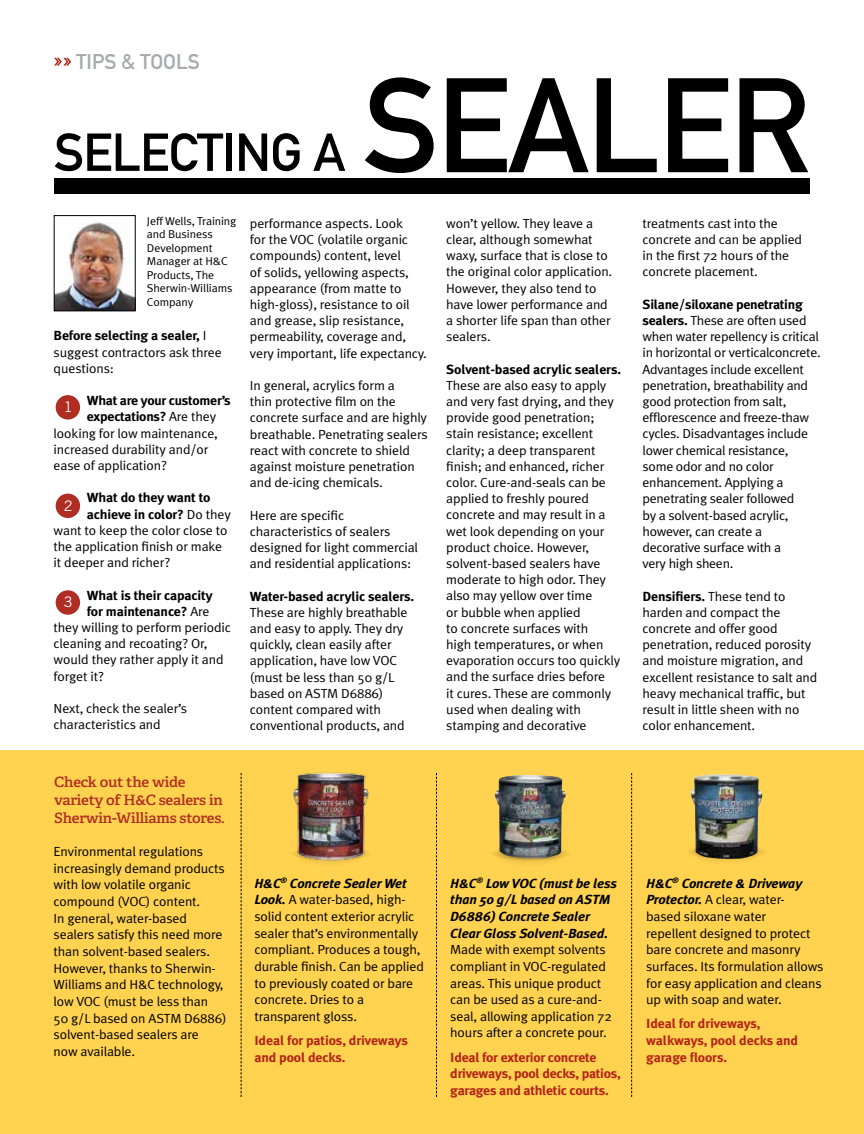
<style>
.page{position:relative;width:864px;height:1134px;background:#fff}
.page>*{position:absolute;margin:0;border:0;box-sizing:border-box;transform-origin:0 0}
.t1{font:132px "DIN Mittelschrift Std";color:#000}
.t2{font:52.5px "DIN Mittelschrift Std";color:#000}
.t3{font:21px "DIN Mittelschrift Std";color:#a7a9ac}
.t4{font:14.55px "Trade Gothic LT Std";color:#fff}
.t5{font:600 14.25px/18px "Adelle";letter-spacing:-.015em;color:#b02d23;scale:1.05 1}
.t6{font:13.2px/16.2px "Meta Plus Normal";letter-spacing:-.01em;color:#000;scale:1.05 1}
.t7{font:700 13.2px/16.2px "Meta Plus";letter-spacing:-.01em;color:#000;scale:1.05 1}
.t8{font:700 13.2px/16.6px "Meta Plus";letter-spacing:-.01em;color:#b32317;scale:1.05 1}
.t9{font:italic 700 13.2px/16.6px "Meta Plus";letter-spacing:-.01em;color:#000;scale:1.05 1}
.t10{font:11.4px/13.5px "Meta Plus Normal";letter-spacing:-.01em;color:#000;scale:1.05 1}
.s1{font-family:"Meta Plus Normal";font-weight:400}
.s2{font-family:"Meta Plus";font-weight:700;font-style:italic}
.s3{font-family:"Meta Plus";font-weight:700}
</style>
<div class="page">
<div style="left:0;top:751px;width:864px;height:383px;background:#ffd24f"></div>
<svg style="left:54px;top:58px;width:17px;height:8px"></svg>
<svg style="left:241px;top:773px;width:1px;height:324px"></svg>
<svg style="left:436px;top:773px;width:1px;height:324px"></svg>
<svg style="left:631px;top:773px;width:1px;height:324px"></svg>
<div style="left:54px;top:178px;width:756px;height:15px;background:#000"></div>
<div style="left:56px;top:395px;width:24px;height:25px;background:#b02d23;border-radius:50%"></div>
<div style="left:56px;top:494px;width:24px;height:24px;background:#b02d23;border-radius:50%"></div>
<div style="left:56px;top:590px;width:24px;height:25px;background:#b02d23;border-radius:50%"></div>
<img style="left:56px;top:222px;width:77px;height:87px">
<div style="left:54px;top:215px;width:81px;height:96px;border:1px solid #000"></div>
<div style="left:290px;top:847px;width:82px;height:13px;background:#facd4d;border-radius:50%"></div>
<div style="left:490px;top:847px;width:82px;height:13px;background:#f8cc4c;border-radius:50%"></div>
<div style="left:493px;top:839px;width:74px;height:28px;background:#fbce4d"></div>
<div style="left:686px;top:845px;width:82px;height:14px;background:#f8cc4c;border-radius:50%"></div>
<div style="left:688px;top:838px;width:74px;height:28px;background:#fed14e"></div>
<img style="left:495px;top:775px;width:71px;height:85px">
<img style="left:691px;top:774px;width:71px;height:86px">
<img style="left:292px;top:772px;width:77px;height:91px">
<h3 class="t3" style="left:76px;top:49px;width:125px">TIPS &amp; TOOLS</h3>
<h2 class="t2" style="left:54px;top:122px;width:293px">SELECTING A</h2>
<h1 class="t1" style="left:363px;top:48px;width:367px">SEALER</h1>
<p class="t10" style="left:147px;top:214px;width:87px">Jeff Wells, Training and Business<br>Development<br>Manager at H&amp;C<br>Products, The<br>Sherwin-Williams<br>Company</p>
<p class="t7" style="left:54px;top:328px;width:147px">Before selecting a sealer, <span class="s1">I</span></p>
<p class="t6" style="left:54px;top:344px;width:162px">suggest contractors ask three questions:</p>
<p class="t7" style="left:87px;top:392px;width:138px">What are your customer’s expectations? <span class="s1">Are they</span></p>
<p class="t6" style="left:54px;top:425px;width:158px">looking for low maintenance, increased durability and/or ease of application?</p>
<p class="t7" style="left:87px;top:490px;width:139px">What do they want to achieve in color? <span class="s1">Do they</span></p>
<p class="t6" style="left:54px;top:522px;width:167px">want to keep the color close to the application finish or make it deeper and richer?</p>
<p class="t7" style="left:87px;top:587px;width:121px">What is their capacity for maintenance? <span class="s1">Are</span></p>
<p class="t6" style="left:54px;top:619px;width:170px">they willing to perform periodic cleaning and recoating? Or, would they rather apply it and forget it?</p>
<p class="t6" style="left:54px;top:700px;width:129px">Next, check the sealer’s characteristics and</p>
<p class="t4" style="left:64px;top:398px;width:10px">1</p>
<p class="t4" style="left:64px;top:497px;width:10px">2</p>
<p class="t4" style="left:64px;top:593px;width:10px">3</p>
<p class="t6" style="left:250px;top:215px;width:170px">performance aspects. Look<br>for the VOC (volatile organic compounds) content, level<br>of solids, yellowing aspects, appearance (from matte to high-gloss), resistance to oil and grease, slip resistance, permeability, coverage and, very important, life expectancy.</p>
<p class="t6" style="left:250px;top:377px;width:171px">In general, acrylics form a<br>thin protective film on the concrete surface and are highly breathable. Penetrating sealers react with concrete to shield against moisture penetration and de-icing chemicals.</p>
<p class="t6" style="left:250px;top:507px;width:162px">Here are specific characteristics of sealers designed for light commercial and residential applications:</p>
<p class="t7" style="left:250px;top:588px;width:158px">Water-based acrylic sealers.</p>
<p class="t6" style="left:250px;top:604px;width:152px">These are highly breathable and easy to apply. They dry quickly, clean easily after application, have low VOC (must be less than 50 g/L based on ASTM D6886) content compared with conventional products, and</p>
<p class="t5" style="left:54px;top:773px;width:164px">Check out the wide variety of H&amp;C sealers in<br>Sherwin-Williams stores.</p>
<p class="t6" style="left:54px;top:843px;width:166px;line-height:16.6px">Environmental regulations increasingly demand products with low volatile organic compound (VOC) content.<br>In general, water-based sealers satisfy this need more than solvent-based sealers.<br>However, thanks to Sherwin-<br>Williams and H&amp;C technology, low VOC (must be less than<br>50 g/L based on ASTM D6886) solvent-based sealers are<br>now available.</p>
<p class="t9" style="left:254px;top:875px;width:147px">H&amp;C<sup>®</sup> Concrete Sealer Wet</p>
<p class="t6" style="left:254px;top:891px;width:163px;line-height:16.6px"><span class="s2">Look.</span> A water-based, high&shy;solid content exterior acrylic sealer that’s environmentally compliant. Produces a tough, durable finish. Can be applied to previously coated or bare concrete. Dries to a transparent gloss.</p>
<p class="t8" style="left:254px;top:1032px;width:148px">Ideal for patios, driveways and pool decks.</p>
<p class="t6" style="left:446px;top:215px;width:160px">won’t yellow. They leave a clear, although somewhat waxy, surface that is close to the original color application.<br>However, they also tend to have lower performance and a shorter life span than other sealers.</p>
<p class="t7" style="left:446px;top:361px;width:168px">Solvent-based acrylic sealers.</p>
<p class="t6" style="left:446px;top:377px;width:167px">These are also easy to apply and very fast drying, and they provide good penetration; stain resistance; excellent clarity; a deep transparent finish; and enhanced, richer color. Cure-and-seals can be applied to freshly poured concrete and may result in a wet look depending on your product choice. However, solvent-based sealers have moderate to high odor. They also may yellow over time<br>or bubble when applied<br>to concrete surfaces with<br>high temperatures, or when evaporation occurs too quickly and the surface dries before<br>it cures. These are commonly used when dealing with stamping and decorative</p>
<p class="t9" style="left:450px;top:875px;width:160px">H&amp;C<sup>®</sup> Low VOC (must be less than 50 g/L based on ASTM<br>D6886) Concrete Sealer<br>Clear Gloss Solvent-Based.</p>
<p class="t6" style="left:450px;top:941px;width:156px;line-height:16.6px">Made with exempt solvents compliant in VOC-regulated areas. This unique product can be used as a cure-and&shy;seal, allowing application 72 hours after a concrete pour.</p>
<p class="t8" style="left:450px;top:1049px;width:164px">Ideal for exterior concrete driveways, pool decks, patios, garages and athletic courts.</p>
<p class="t6" style="left:643px;top:215px;width:154px">treatments cast into the concrete and can be applied in the first 72 hours of the concrete placement.</p>
<p class="t7" style="left:643px;top:296px;width:154px">Silane/siloxane penetrating</p>
<p class="t6" style="left:643px;top:312px;width:171px"><span class="s3">sealers.</span> These are often used when water repellency is critical in horizontal or verticalconcrete.<br>Advantages include excellent penetration, breathability and good protection from salt, efflorescence and freeze-thaw cycles. Disadvantages include lower chemical resistance, some odor and no color enhancement. Applying a penetrating sealer followed<br>by a solvent-based acrylic, however, can create a decorative surface with a<br>very high sheen.</p>
<p class="t7" style="left:643px;top:588px;width:138px">Densifiers. <span class="s1">These tend to</span></p>
<p class="t6" style="left:643px;top:604px;width:168px">harden and compact the concrete and offer good penetration, reduced porosity and moisture migration, and excellent resistance to salt and heavy mechanical traffic, but result in little sheen with no color enhancement.</p>
<p class="t9" style="left:646px;top:875px;width:150px">H&amp;C<sup>®</sup> Concrete &amp; Driveway</p>
<p class="t6" style="left:646px;top:891px;width:170px;line-height:16.6px"><span class="s2">Protector.</span> A clear, water-<br>based siloxane water<br>repellent designed to protect bare concrete and masonry surfaces. Its formulation allows for easy application and cleans up with soap and water.</p>
<p class="t8" style="left:646px;top:1015px;width:146px">Ideal for driveways, walkways, pool decks and garage floors.</p>
</div>
